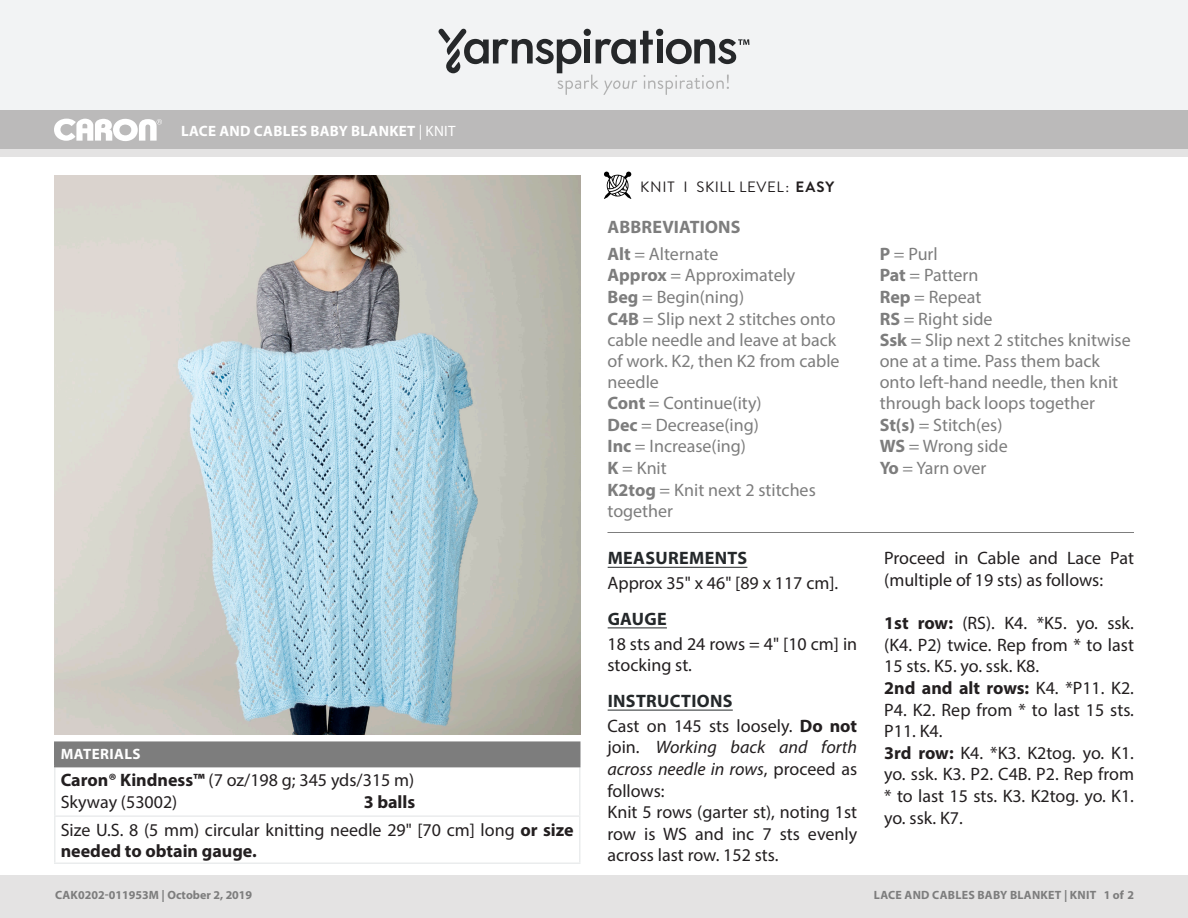
<style>
.page{position:relative;width:1188px;height:918px;background:#fff}
.page>*{position:absolute;margin:0;border:0;box-sizing:border-box;transform-origin:0 0}
.Abbreviations{font:18px/21px "Myriad Pro";color:#7d7d7d}
.Body{font:18px/21.6px "Myriad Pro";color:#231f20;text-align:justify}
.Instructions{font:18px/21.6px "Myriad Pro";color:#231f20;text-align:justify}
.Materials{font:18px/21.6px "Myriad Pro";color:#231f20}
.Head{font:700 18px "Myriad Pro";letter-spacing:.02em;color:#24282a}
.Abbreviations_Head{font:700 18px "Myriad Pro";letter-spacing:.01em;color:#7d7d7d}
.Materials-2{font:700 18px "Myriad Pro";color:#231f20}
.Pattern_Title{font:700 15px "Myriad Pro";letter-spacing:.02em;color:#fff}
.Skill_Level{font:15px "Brandon Grotesque";letter-spacing:.035em;color:#231f20}
.Materials_Head{font:700 15px "Myriad Pro";letter-spacing:.03em;color:#fff}
.t1{font:700 12px "Myriad Pro";letter-spacing:.015em;color:#7d7d7d}
.s1{font-weight:400}
.s2{font-weight:700}
.s3{font-style:italic}
</style>
<div class="page">
<div style="left:0;top:875px;width:1188px;height:43px;background:#e4e3e3"></div>
<div style="left:0;top:149px;width:1188px;height:9px;background:#e4e3e3"></div>
<div style="left:0;top:0;width:1188px;height:111px;background:#f2f3f4"></div>
<div style="left:0;top:111px;width:1188px;height:38px;background:#bbbaba"></div>
<hr style="left:608px;top:567px;width:139px;height:1px;background:#24282a">
<hr style="left:608px;top:627px;width:59px;height:1px;background:#24282a">
<hr style="left:608px;top:710px;width:125px;height:1px;background:#24282a">
<div style="left:55px;top:742px;width:525px;height:25px;background:#7d7d7d"></div>
<hr style="left:54px;top:767px;width:2px;height:48px;background:#eaeced">
<hr style="left:579px;top:767px;width:1px;height:48px;background:#eaeced">
<hr style="left:54px;top:817px;width:2px;height:45px;background:#eaeced">
<hr style="left:54px;top:815px;width:526px;height:2px;background:#eaeced">
<hr style="left:579px;top:817px;width:1px;height:45px;background:#eaeced">
<hr style="left:54px;top:862px;width:526px;height:2px;background:#eaeced">
<hr style="left:54px;top:741px;width:526px;height:2px;background:#7d7d7d">
<hr style="left:54px;top:743px;width:2px;height:23px;background:#7d7d7d">
<hr style="left:54px;top:766px;width:526px;height:1px;background:#7d7d7d">
<img style="left:54px;top:176px;width:526px;height:558px">
<svg style="left:604px;top:172px;width:27px;height:27px"></svg>
<svg style="left:54px;top:119px;width:108px;height:22px"></svg>
<svg style="left:438px;top:29px;width:311px;height:66px"></svg>
<hr style="left:608px;top:532px;width:526px;height:1px;background:#7d7d7d">
<p class="Pattern_Title" style="left:181px;top:121px;width:276px">LACE AND CABLES BABY BLANKET <span class="s1">| KNIT</span></p>
<p class="Materials_Head" style="left:61px;top:745px;width:81px">MATERIALS</p>
<p class="Materials" style="left:61px;top:769px;width:355px"><span class="s2">Caron® Kindness™</span> (7 oz/198 g; 345 yds/315 m)</p>
<p class="Materials" style="left:61px;top:791px;width:118px">Skyway (53002)</p>
<p class="Materials-2" style="left:364px;top:790px;width:53px">3 balls</p>
<p class="Materials" style="left:61px;top:819px;width:514px">Size U.S. 8 (5 mm) circular knitting needle 29" [70 cm] long <span class="s2">or size needed to obtain gauge.</span></p>
<p class="Skill_Level" style="left:640px;top:177px;width:196px">KNIT I SKILL LEVEL: <span class="s2">EASY</span></p>
<p class="Abbreviations_Head" style="left:608px;top:215px;width:135px">ABBREVIATIONS</p>
<p class="Abbreviations" style="left:608px;top:243px;width:112px"><span class="s2">Alt</span> = Alternate</p>
<p class="Abbreviations" style="left:608px;top:265px;width:189px"><span class="s2">Approx</span> = Approximately</p>
<p class="Abbreviations" style="left:608px;top:286px;width:138px"><span class="s2">Beg</span> = Begin(ning)</p>
<p class="Abbreviations" style="left:608px;top:308px;width:234px"><span class="s2">C4B</span> = Slip next 2 stitches onto cable needle and leave at back of work. K2, then K2 from cable needle</p>
<p class="Abbreviations" style="left:608px;top:392px;width:156px"><span class="s2">Cont</span> = Continue(ity)</p>
<p class="Abbreviations" style="left:608px;top:414px;width:153px"><span class="s2">Dec</span> = Decrease(ing)</p>
<p class="Abbreviations" style="left:608px;top:436px;width:140px"><span class="s2">Inc</span> = Increase(ing)</p>
<p class="Abbreviations" style="left:608px;top:457px;width:61px"><span class="s2">K</span> = Knit</p>
<p class="Abbreviations" style="left:608px;top:479px;width:210px"><span class="s2">K2tog</span> = Knit next 2 stitches together</p>
<p class="Head" style="left:608px;top:546px;width:141px">MEASUREMENTS</p>
<p class="Body" style="left:608px;top:572px;width:232px">Approx 35" x 46" [89 x 117 cm].</p>
<p class="Head" style="left:608px;top:607px;width:61px">GAUGE</p>
<p class="Body" style="left:608px;top:632px;width:251px">18 sts and 24 rows = 4" [10 cm] in stocking st.</p>
<p class="Head" style="left:608px;top:689px;width:126px">INSTRUCTIONS</p>
<p class="Body" style="left:608px;top:715px;width:251px">Cast on 145 sts loosely. <span class="s2">Do not </span>join. <span class="s3">Working back and forth across needle in rows</span>, proceed as follows:</p>
<p class="Body" style="left:608px;top:801px;width:251px">Knit 5 rows (garter st), noting 1st row is WS and inc 7 sts evenly across last row. 152 sts.</p>
<p class="Abbreviations" style="left:880px;top:243px;width:60px"><span class="s2">P</span> = Purl</p>
<p class="Abbreviations" style="left:880px;top:265px;width:100px"><span class="s2">Pat</span> = Pattern</p>
<p class="Abbreviations" style="left:880px;top:286px;width:103px"><span class="s2">Rep</span> = Repeat</p>
<p class="Abbreviations" style="left:880px;top:308px;width:114px"><span class="s2">RS</span> = Right side</p>
<p class="Abbreviations" style="left:880px;top:329px;width:253px"><span class="s2">Ssk</span> = Slip next 2 stitches knitwise one at a time. Pass them back onto left-hand needle, then knit through back loops together</p>
<p class="Abbreviations" style="left:880px;top:414px;width:124px"><span class="s2">St(s)</span> = Stitch(es)</p>
<p class="Abbreviations" style="left:880px;top:436px;width:129px"><span class="s2">WS</span> = Wrong side</p>
<p class="Abbreviations" style="left:880px;top:457px;width:108px"><span class="s2">Yo</span> = Yarn over</p>
<p class="Body" style="left:884px;top:547px;width:251px">Proceed in Cable and Lace Pat (multiple of 19 sts) as follows:</p>
<p class="Instructions" style="left:884px;top:612px;width:251px"><span class="s2">1st row:</span> (RS). K4. *K5. yo. ssk. (K4. P2) twice. Rep from * to last 15 sts. K5. yo. ssk. K8.</p>
<p class="Instructions" style="left:884px;top:677px;width:251px"><span class="s2">2nd and alt rows:</span> K4. *P11. K2.<br>P4. K2. Rep from * to last 15 sts.<br>P11. K4.</p>
<p class="Body" style="left:884px;top:742px;width:251px"><span class="s2">3rd row:</span> K4. *K3. K2tog. yo. K1. yo. ssk. K3. P2. C4B. P2. Rep from * to last 15 sts. K3. K2tog. yo. K1. yo. ssk. K7.</p>
<p class="t1" style="left:55px;top:887px;width:199px">CAK0202-011953M | October 2, 2019</p>
<p class="t1" style="left:874px;top:887px;width:262px">LACE AND CABLES BABY BLANKET | KNIT 1 of 2</p>
</div>
